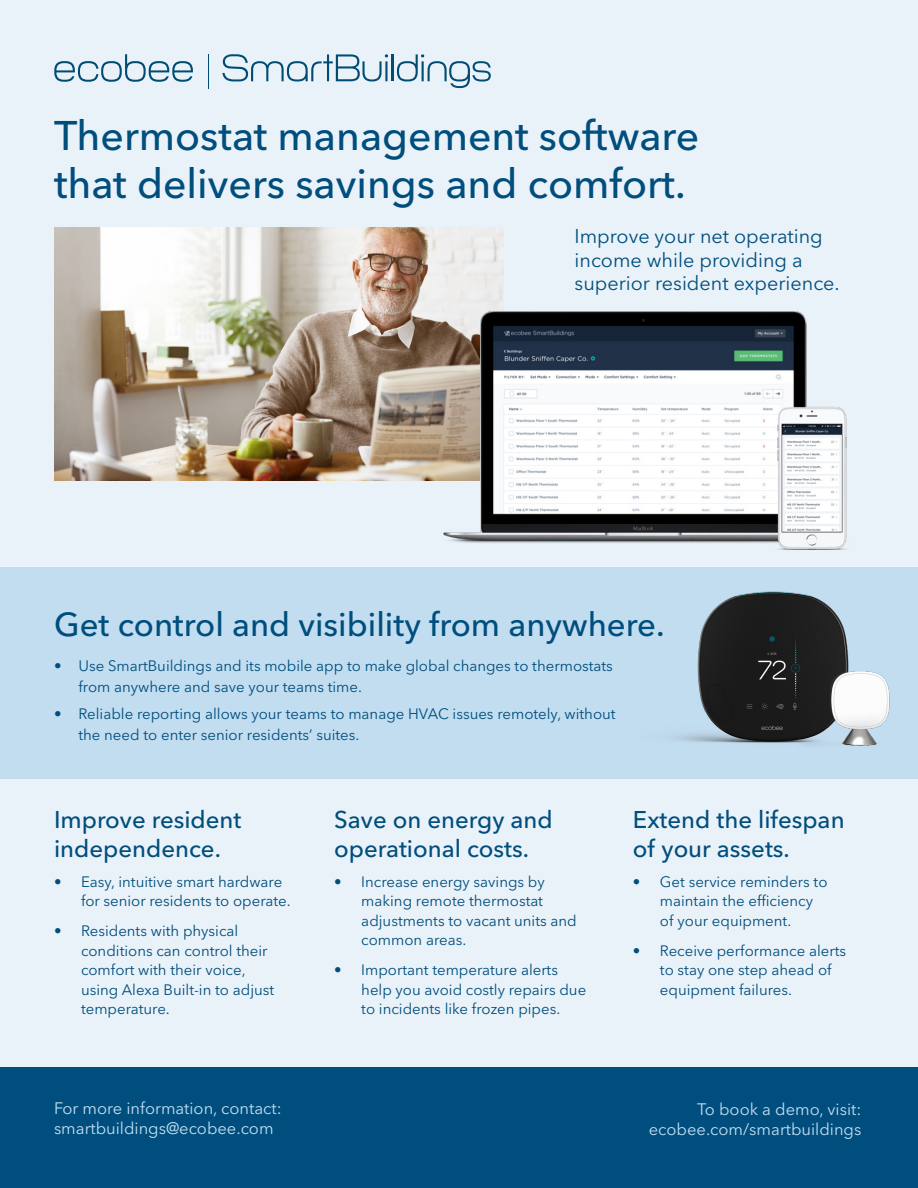
<style>
.page{position:relative;width:918px;height:1188px;background:#eaf2f9}
.page>*{position:absolute;margin:0;border:0;box-sizing:border-box;transform-origin:0 0}
.t1{font:500 40.95px/47.8px "Avenir Next LT Pro";color:#004e7d}
.t2{font:500 33px "Avenir Next LT Pro";color:#004e7d}
.t3{font:500 24px/28.8px "Avenir Next LT Pro";color:#004e7d}
.t4{font:19.8px/23.9px "Avenir Next LT Pro";color:#004e7d}
.t5{font:16.5px/19.8px "Avenir Next LT Pro";color:#c2ddf0}
.t6{font:15px/19.5px "Avenir Next LT Pro";color:#004e7d}
</style>
<div class="page">
<div style="left:0;top:567px;width:918px;height:212px;background:#c2ddf0"></div>
<hr style="left:208px;top:54px;width:1px;height:35px;background:#004c75">
<svg style="left:54px;top:54px;width:139px;height:28px"></svg>
<svg style="left:222px;top:54px;width:166px;height:27px"></svg>
<hr style="left:391px;top:54px;width:3px;height:27px;background:#004c75">
<svg style="left:397px;top:54px;width:94px;height:34px"></svg>
<img style="left:54px;top:228px;width:449px;height:253px">
<img style="left:673px;top:591px;width:217px;height:155px">
<img style="left:435px;top:311px;width:412px;height:239px">
<div style="left:0;top:1067px;width:918px;height:121px;background:#004e7d"></div>
<h1 class="t1" style="left:54px;top:112px;width:647px">Thermostat management software that delivers savings and comfort.</h1>
<h3 class="t4" style="left:575px;top:224px;width:267px">Improve your net operating income while providing a superior resident experience.</h3>
<h2 class="t2" style="left:54px;top:605px;width:612px">Get control and visibility from anywhere.</h2>
<p class="t6" style="left:78px;top:656px;width:536px;line-height:21px;text-indent:-24px">• Use SmartBuildings and its mobile app to make global changes to thermostats from anywhere and save your teams time.</p>
<p class="t6" style="left:78px;top:704px;width:539px;line-height:21px;text-indent:-24px">• Reliable reporting allows your teams to manage HVAC issues remotely, without the need to enter senior residents’ suites.</p>
<h3 class="t3" style="left:54px;top:805px;width:189px">Improve resident independence.</h3>
<p class="t6" style="left:81px;top:872px;width:211px;text-indent:-27px">• Easy, intuitive smart hardware for senior residents to operate.</p>
<p class="t6" style="left:81px;top:922px;width:195px;text-indent:-27px">• Residents with physical conditions can control their comfort with their voice, using Alexa Built-in to adjust temperature.</p>
<h3 class="t3" style="left:334px;top:805px;width:220px">Save on energy and operational costs.</h3>
<p class="t6" style="left:361px;top:872px;width:217px;text-indent:-27px">• Increase energy savings by making remote thermostat adjustments to vacant units and common areas.</p>
<p class="t6" style="left:361px;top:961px;width:226px;text-indent:-27px">• Important temperature alerts help you avoid costly repairs due to incidents like frozen pipes.</p>
<h3 class="t3" style="left:633px;top:805px;width:213px">Extend the lifespan of your assets.</h3>
<p class="t6" style="left:660px;top:872px;width:169px;text-indent:-27px">• Get service reminders to maintain the efficiency of your equipment.</p>
<p class="t6" style="left:660px;top:941px;width:188px;text-indent:-27px">• Receive performance alerts to stay one step ahead of equipment failures.</p>
<p class="t5" style="left:54px;top:1099px;width:229px">For more information, contact: smartbuildings@ecobee.com</p>
<p class="t5" style="left:649px;top:1100px;width:214px;text-align:right">To book a demo, visit: ecobee.com/smartbuildings</p>
</div>
